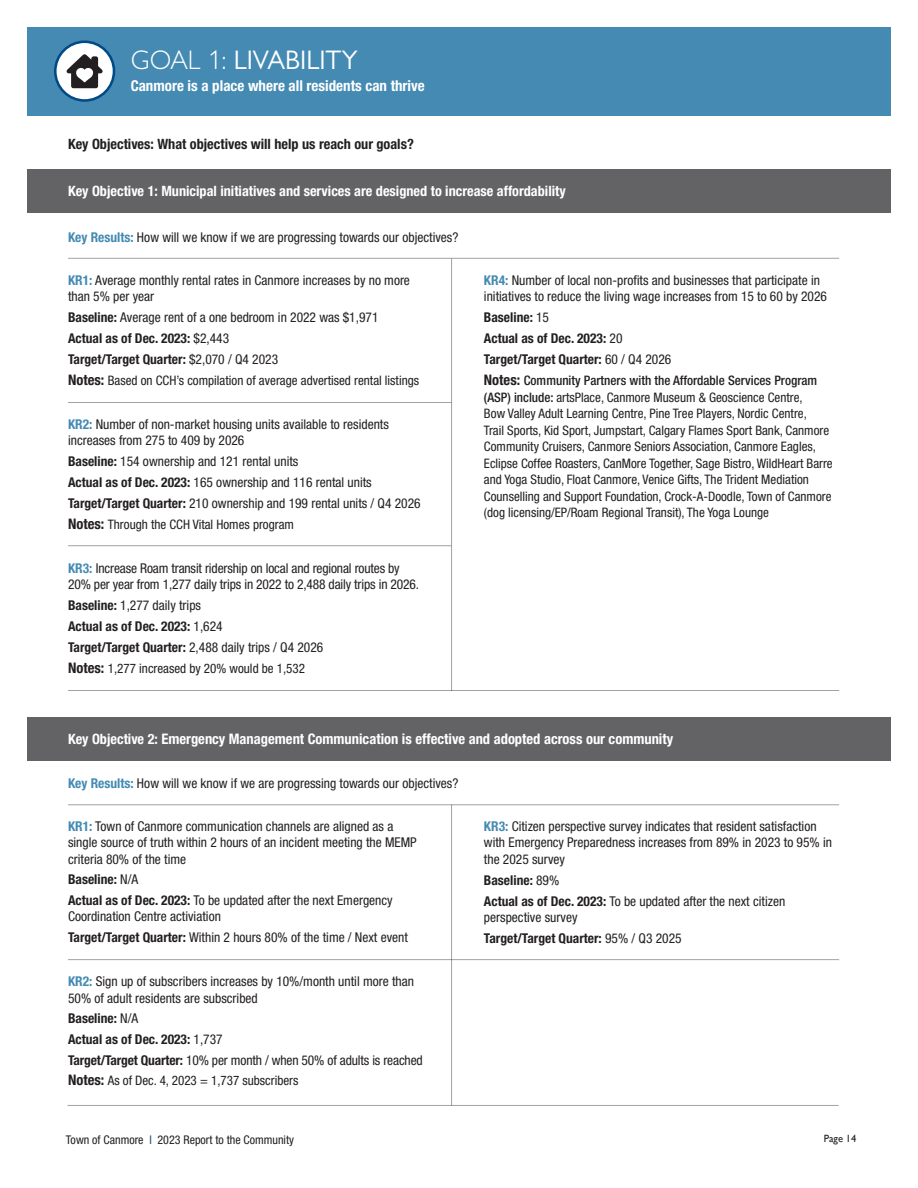
<style>
.page{position:relative;width:918px;height:1188px;background:#fff}
.page>*{position:absolute;margin:0;border:0;box-sizing:border-box;transform-origin:0 0}
.Front_title_regular{font:27px "Gill Sans Nova";color:#fff}
.Front_title_regular-2{font:700 condensed 15px "Helvetica Neue LT Std";color:#fff}
.t1{font:700 condensed 14.55px "Helvetica Neue LT Std";color:#fff}
.t2{font:700 condensed 14.25px "Helvetica Neue LT Std";color:#fff}
.t3{font:700 condensed 14.25px "Helvetica Neue LT Std";color:#231f20}
.t4{font:condensed 13.5px/16.5px "Helvetica Neue LT Std";color:#231f20}
.t5{font:700 condensed 13.5px "Helvetica Neue LT Std";color:#231f20}
.t6{font:condensed 13.05px/16.5px "Helvetica Neue LT Std";color:#231f20}
.t7{font:condensed 12px "Helvetica Neue LT Std";color:#231f20}
.t8{font:10.5px "Gill Sans";color:#231f20}
.s1{font-weight:300}
.s2{font-weight:700;color:#448ab2}
.s3{font-weight:700}
.s4{font-weight:400}
.s5{font-weight:700;font-size:14.55px}
.s6{font-weight:500}
.s7{font-size:14.25px}
.s8{color:#124f6b}
</style>
<div class="page">
<div style="left:27px;top:27px;width:864px;height:88px;background:#448ab2"></div>
<div style="left:55px;top:42px;width:59px;height:58px;background:#fff;border-radius:50%"></div>
<svg style="left:66px;top:54px;width:37px;height:34px"></svg>
<div style="left:54px;top:41px;width:61px;height:61px;border:3px solid #004a87;border-radius:50%"></div>
<div style="left:27px;top:717px;width:864px;height:44px;background:#636366"></div>
<hr style="left:68px;top:804px;width:771px;height:1px;background:#231f20">
<hr style="left:451px;top:805px;width:1px;height:300px;background:#231f20">
<hr style="left:68px;top:959px;width:771px;height:1px;background:#231f20">
<div style="left:27px;top:170px;width:864px;height:43px;background:#636366"></div>
<hr style="left:68px;top:258px;width:771px;height:1px;background:#231f20">
<hr style="left:451px;top:259px;width:1px;height:432px;background:#231f20">
<hr style="left:68px;top:402px;width:383px;height:1px;background:#231f20">
<hr style="left:68px;top:545px;width:383px;height:1px;background:#231f20">
<hr style="left:68px;top:690px;width:771px;height:1px;background:#231f20">
<hr style="left:68px;top:1105px;width:771px;height:1px;background:#231f20">
<p class="Front_title_regular" style="left:131px;top:43px;width:229px"><span class="s1">GOAL 1:</span> LIVABILITY</p>
<p class="Front_title_regular-2" style="left:131px;top:77px;width:296px">Canmore is a place where all residents can thrive</p>
<p class="t3" style="left:68px;top:136px;width:347px">Key Objectives: What objectives will help us reach our goals?</p>
<p class="t2" style="left:68px;top:182px;width:499px">Key Objective 1: Municipal initiatives and services are designed to increase affordability</p>
<p class="t4" style="left:68px;top:229px;width:392px"><span class="s2">Key Results:</span> How will we know if we are progressing towards our objectives?</p>
<p class="t4" style="left:68px;top:272px;width:343px"><span class="s2">KR1:</span> Average monthly rental rates in Canmore increases by no more than 5% per year</p>
<p class="t4" style="left:68px;top:309px;width:312px"><span class="s3">Baseline:</span> Average rent of a one bedroom in 2022 was $1,971</p>
<p class="t5" style="left:68px;top:330px;width:163px">Actual as of Dec. 2023: <span class="s4">$2,443</span></p>
<p class="t5" style="left:68px;top:351px;width:212px">Target/Target Quarter: <span class="s4">$2,070 / Q4 2023</span></p>
<p class="t6" style="left:68px;top:372px;width:353px"><span class="s5">Notes:</span> Based on CCH’s compilation of average advertised rental listings</p>
<p class="t4" style="left:68px;top:416px;width:322px"><span class="s2">KR2:</span> Number of non-market housing units available to residents increases from 275 to 409 by 2026</p>
<p class="t4" style="left:68px;top:453px;width:232px"><span class="s3">Baseline:</span> 154 ownership and 121 rental units</p>
<p class="t4" style="left:68px;top:474px;width:305px"><span class="s3">Actual as of Dec. 2023:</span> 165 ownership and 116 rental units</p>
<p class="t4" style="left:68px;top:495px;width:354px"><span class="s3">Target/Target Quarter:</span> 210 ownership and 199 rental units / Q4 2026</p>
<p class="t6" style="left:68px;top:516px;width:227px"><span class="s5">Notes:</span> Through the CCH Vital Homes program</p>
<p class="t4" style="left:68px;top:560px;width:353px"><span class="s2">KR3:</span> Increase Roam transit ridership on local and regional routes by<br>20% per year from 1,277 daily trips in 2022 to 2,488 daily trips in 2026.</p>
<p class="t4" style="left:68px;top:597px;width:135px"><span class="s3">Baseline:</span> 1,277 daily trips</p>
<p class="t5" style="left:68px;top:618px;width:156px">Actual as of Dec. 2023: <span class="s4">1,624</span></p>
<p class="t4" style="left:68px;top:639px;width:257px"><span class="s3">Target/Target Quarter:</span> 2,488 daily trips / Q4 2026</p>
<p class="t6" style="left:68px;top:660px;width:239px"><span class="s5">Notes:</span> 1,277 increased by 20% would be 1,532</p>
<p class="t4" style="left:484px;top:272px;width:345px"><span class="s2">KR4:</span> Number of local non-profits and businesses that participate in initiatives to reduce the living wage increases from 15 to 60 by 2026</p>
<p class="t5" style="left:484px;top:309px;width:67px">Baseline: <span class="s4">15</span></p>
<p class="t5" style="left:484px;top:330px;width:140px">Actual as of Dec. 2023: <span class="s4">20</span></p>
<p class="t5" style="left:484px;top:351px;width:189px">Target/Target Quarter: <span class="s4">60 / Q4 2026</span></p>
<p class="t6" style="left:484px;top:372px;width:350px"><span class="s5">Notes:</span> <span class="s6">Community Partners with the Affordable Services Program (ASP) include:</span> artsPlace, Canmore Museum &amp; Geoscience Centre,<br>Bow Valley Adult Learning Centre, Pine Tree Players, Nordic Centre,<br>Trail Sports, Kid Sport, Jumpstart, Calgary Flames Sport Bank, Canmore Community Cruisers, Canmore Seniors Association, Canmore Eagles, Eclipse Coffee Roasters, CanMore Together, Sage Bistro, WildHeart Barre and Yoga Studio, Float Canmore, Venice Gifts, The Trident Mediation Counselling and Support Foundation, Crock-A-Doodle, Town of Canmore (dog licensing/EP/Roam Regional Transit), The Yoga Lounge</p>
<p class="t1" style="left:68px;top:730px;width:607px"><span class="s7">Key Objective 2:</span> Emergency Management Communication is effective and adopted across our community</p>
<p class="t4" style="left:68px;top:775px;width:392px"><span class="s2">Key Results:</span> How will we know if we are progressing towards our objectives?</p>
<p class="t4" style="left:68px;top:817px;width:350px"><span class="s2">KR1:</span> Town of Canmore communication channels are aligned as a single source of truth within 2 hours of an incident meeting the MEMP criteria 80% of the time</p>
<p class="t5" style="left:68px;top:871px;width:72px">Baseline: <span class="s4">N/A</span></p>
<p class="t4" style="left:68px;top:892px;width:326px"><span class="s3">Actual as of Dec. 2023:</span> To be updated after the next Emergency<br>Coordination Centre activiation</p>
<p class="t4" style="left:68px;top:929px;width:341px"><span class="s3">Target/Target Quarter:</span> Within 2 hours 80% of the time / Next event</p>
<p class="t4" style="left:68px;top:973px;width:347px"><span class="s2">KR2:</span> Sign up of subscribers increases by 10%/month until more than<br>50% of adult residents are subscribed</p>
<p class="t5" style="left:68px;top:1010px;width:72px">Baseline: <span class="s4">N/A</span></p>
<p class="t5" style="left:68px;top:1031px;width:156px">Actual as of Dec. 2023: <span class="s4">1,737</span></p>
<p class="t4" style="left:68px;top:1052px;width:356px"><span class="s3">Target/Target Quarter:</span> 10% per month / when 50% of adults is reached</p>
<p class="t6" style="left:68px;top:1072px;width:232px"><span class="s5">Notes:</span> As of Dec. 4, 2023 = 1,737 subscribers</p>
<p class="t4" style="left:484px;top:817px;width:350px"><span class="s2">KR3:</span> Citizen perspective survey indicates that resident satisfaction with Emergency Preparedness increases from 89% in 2023 to 95% in the 2025 survey</p>
<p class="t5" style="left:484px;top:872px;width:77px">Baseline: <span class="s4">89%</span></p>
<p class="t4" style="left:484px;top:892px;width:303px"><span class="s3">Actual as of Dec. 2023:</span> To be updated after the next citizen perspective survey</p>
<p class="t5" style="left:484px;top:930px;width:199px">Target/Target Quarter: <span class="s4">95% / Q3 2025</span></p>
<p class="t7" style="left:66px;top:1132px;width:230px">Town of Canmore <span class="s8">l</span> 2023 Report to the Community</p>
<p class="t8" style="left:824px;top:1133px;width:34px">Page 14</p>
</div>
